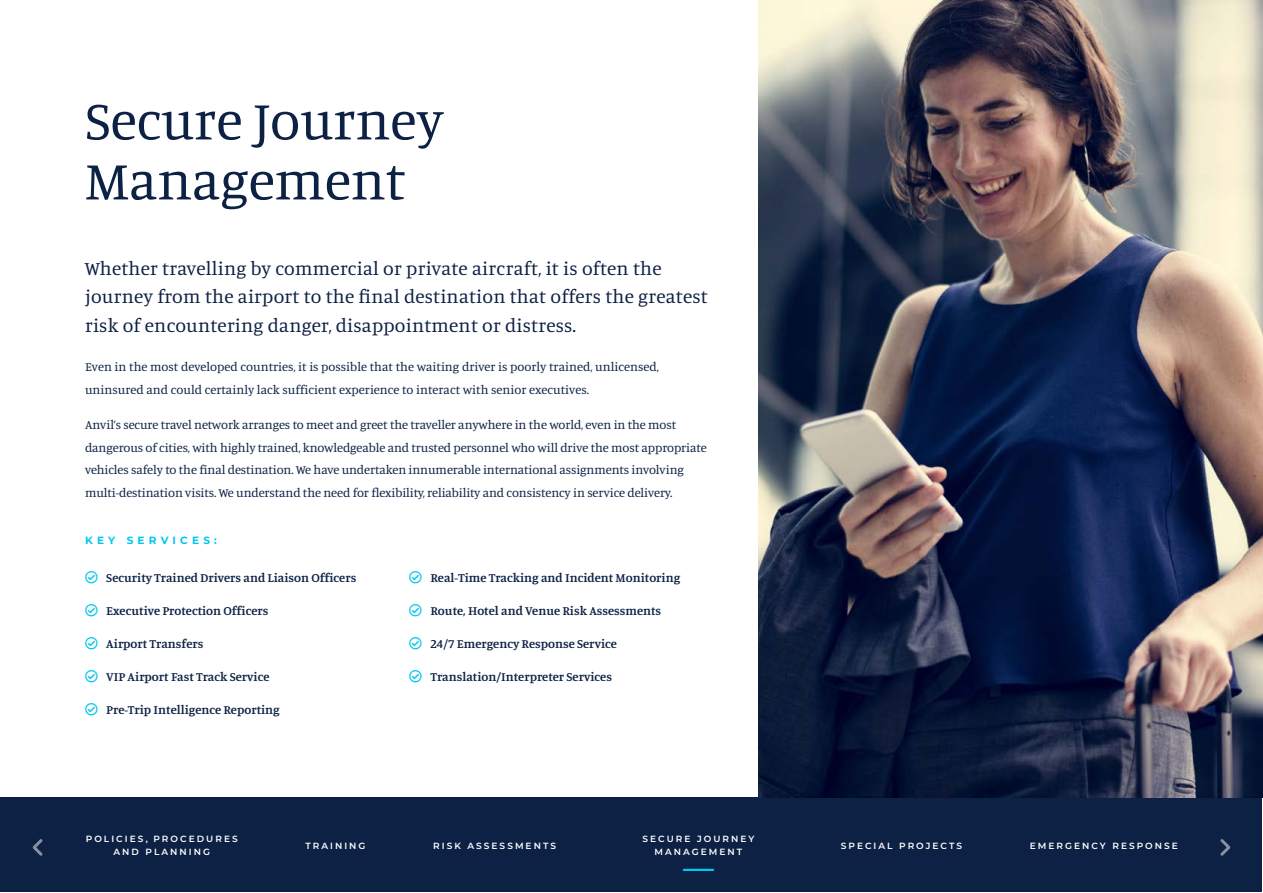
<style>
.page{position:relative;width:1263px;height:893px;background:#fff}
.page>*{position:absolute;margin:0;border:0;box-sizing:border-box;transform-origin:0 0}
.t1{font:55.5px/60px "Manuale";color:#0d2144}
.t2{font:19.5px/28.5px "Manuale";letter-spacing:.01em;color:#0d2144}
.t3{font:12.75px/22.5px "Manuale";letter-spacing:-.01em;color:#0d2144}
.t4{font:600 12.75px "Manuale";color:#0d2144}
.t5{font:700 10.5px "Montserrat";letter-spacing:.4em;color:#01c6f2}
.t6{font:600 9px/13.5px "Montserrat";letter-spacing:.225em;color:#fff;text-align:center}
</style>
<div class="page">
<div style="left:1px;top:797px;width:1261px;height:95px;background:#0d2144"></div>
<svg style="left:1220px;top:839px;width:11px;height:17px"></svg>
<svg style="left:32px;top:839px;width:11px;height:17px"></svg>
<img style="left:759px;top:0;width:504px;height:797px">
<hr style="left:684px;top:869px;width:29px;height:2px;background:#01c6f2">
<h1 class="t1" style="left:85px;top:89px;width:360px">Secure Journey<br>Management</h1>
<h2 class="t2" style="left:85px;top:253px;width:624px">Whether travelling by commercial or private aircraft, it is often the journey from the airport to the final destination that offers the greatest risk of encountering danger, disappointment or distress.</h2>
<p class="t3" style="left:85px;top:355px;width:575px">Even in the most developed countries, it is possible that the waiting driver is poorly trained, unlicensed, uninsured and could certainly lack sufficient experience to interact with senior executives.</p>
<p class="t3" style="left:85px;top:413px;width:623px">Anvil’s secure travel network arranges to meet and greet the traveller anywhere in the world, even in the most dangerous of cities, with highly trained, knowledgeable and trusted personnel who will drive the most appropriate vehicles safely to the final destination. We have undertaken innumerable international assignments involving multi-destination visits. We understand the need for flexibility, reliability and consistency in service delivery.</p>
<p class="t5" style="left:85px;top:533px;width:133px">KEY SERVICES:</p>
<p class="t4" style="left:106px;top:569px;width:251px">Security Trained Drivers and Liaison Officers</p>
<p class="t4" style="left:106px;top:602px;width:164px">Executive Protection Officers</p>
<p class="t4" style="left:106px;top:635px;width:99px">Airport Transfers</p>
<p class="t4" style="left:106px;top:668px;width:165px">VIP Airport Fast Track Service</p>
<p class="t4" style="left:106px;top:702px;width:175px">Pre-Trip Intelligence Reporting</p>
<p class="t4" style="left:430px;top:569px;width:251px">Real-Time Tracking and Incident Monitoring</p>
<p class="t4" style="left:430px;top:602px;width:232px">Route, Hotel and Venue Risk Assessments</p>
<p class="t4" style="left:430px;top:635px;width:188px">24/7 Emergency Response Service</p>
<p class="t4" style="left:430px;top:668px;width:183px">Translation/Interpreter Services</p>
<p class="t6" style="left:86px;top:832px;width:153px">POLICIES, PROCEDURES<br>AND PLANNING</p>
<p class="t6" style="left:305px;top:838px;width:62px">TRAINING</p>
<p class="t6" style="left:433px;top:838px;width:124px">RISK ASSESSMENTS</p>
<p class="t6" style="left:841px;top:838px;width:123px">SPECIAL PROJECTS</p>
<p class="t6" style="left:1030px;top:838px;width:150px">EMERGENCY RESPONSE</p>
<p class="t6" style="left:642px;top:832px;width:113px">SECURE JOURNEY<br>MANAGEMENT</p>
</div>
